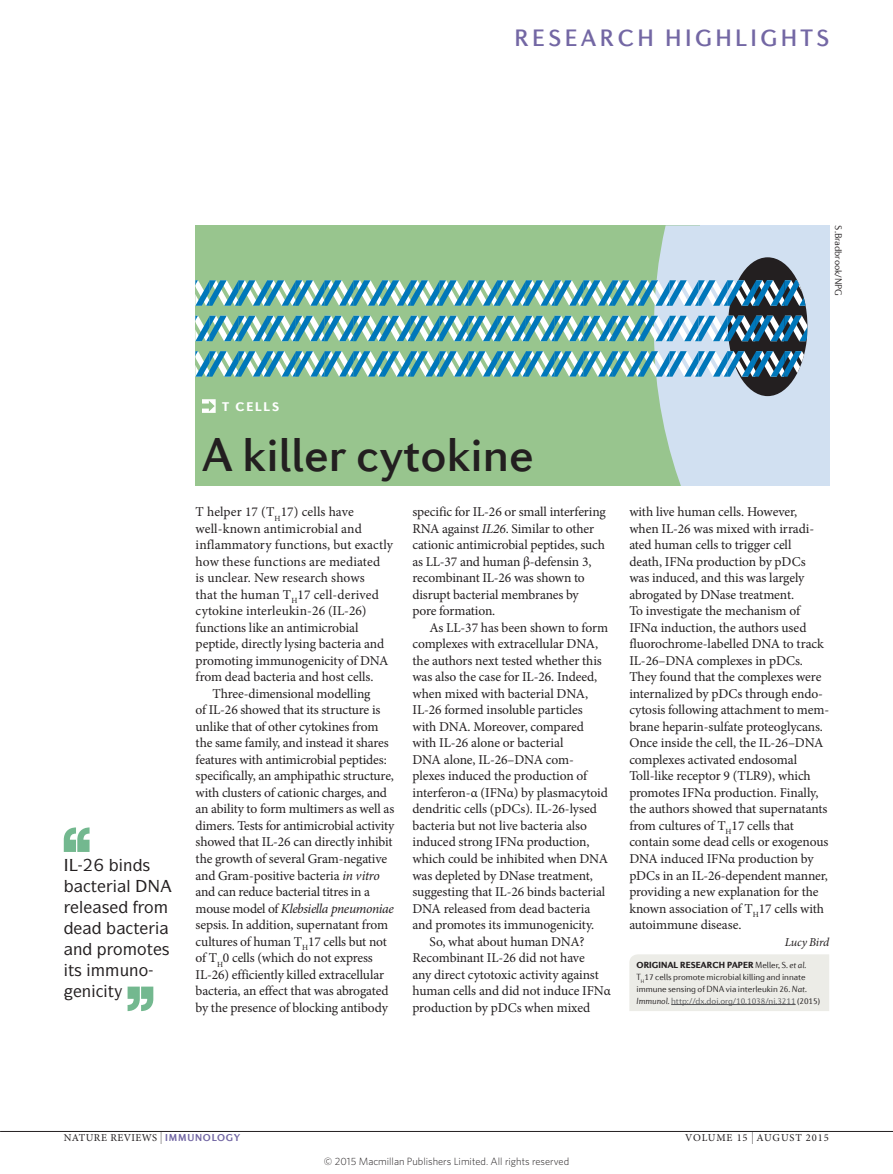
<style>
.page{position:relative;width:893px;height:1174px;background:#fff}
.page>*{position:absolute;margin:0;border:0;box-sizing:border-box;transform-origin:0 0}
.Title_large{font:500 48px "Diverda Sans Com";color:#231f20}
.t1{font:500 24px "Diverda Sans Com";letter-spacing:.14em;color:#7367a4}
.Pull_quote{font:500 16.5px "ITC Symbol Std";color:#231f20}
.Body_text{font:13.5px/16.5px "Minion Pro";letter-spacing:-.01em;color:#231f20}
.Body_first{font:13.5px/16.5px "Minion Pro";color:#231f20}
.Strapline{font:900 12.75px "Diverda Sans Com";letter-spacing:.14em;color:#fff}
.Author{font:italic 12px "Minion Pro";letter-spacing:-.02em;color:#231f20}
.t2{font:300 10.5px "Whitney";color:#231f20}
.t3{font:10.5px "Minion Pro Regular 2";letter-spacing:.04em;color:#231f20}
.t4{font:10.5px "Minion Pro Regular 2";letter-spacing:.085em;color:#231f20}
.Credit_line{font:300 9.75px "Diverda Sans Com";letter-spacing:-.005em;color:#231f20}
.Info_box_text{font:300 9px/12px "Diverda Sans Com";letter-spacing:-.005em;color:#231f20}
.s1{font-style:italic}
.s2{font-weight:900}
.s3{color:#57585a}
.s4{font-size:12px}
.s5{font-family:"Diverda Sans Com";font-weight:700;font-size:10.2px;color:#7367a4}
</style>
<div class="page">
<div style="left:700px;top:225px;width:129px;height:261px;background:#d1e0f1"></div>
<svg style="left:128px;top:986px;width:25px;height:25px"></svg>
<svg style="left:64px;top:827px;width:26px;height:25px"></svg>
<hr style="left:0;top:1131px;width:893px;height:1px;background:#231f20">
<svg style="left:195px;top:225px;width:612px;height:261px"></svg>
<div style="left:629px;top:954px;width:200px;height:57px;background:#ecece7"></div>
<hr style="left:671px;top:1004px;width:125px;height:1px;background:#57585a">
<h2 class="t1" style="left:514px;top:24px;width:316px">RESEARCH HIGHLIGHTS</h2>
<p class="Credit_line" style="left:844px;top:225px;width:72px;rotate:90deg">S.Bradbrook/NPG</p>
<p class="Pull_quote" style="left:73px;top:938px;width:98px">■ □ □▼▲</p>
<p class="Pull_quote" style="left:120px;top:959px;width:30px">◆■□</p>
<p class="Strapline" style="left:222px;top:399px;width:58px">T CELLS</p>
<p class="Title_large" style="left:202px;top:427px;width:333px">A killer cytokine</p>
<p class="Body_first" style="left:196px;top:504px;width:199px">T helper 17 (T<sub>H</sub>17) cells have well-known antimicrobial and inflammatory functions, but exactly how these functions are mediated<br>is unclear. New research shows<br>that the human T<sub>H</sub>17 cell-derived cytokine interleukin-26 (IL-26) functions like an antimicrobial peptide, directly lysing bacteria and promoting immunogenicity of DNA from dead bacteria and host cells.</p>
<p class="Body_text" style="left:196px;top:685px;width:200px;text-indent:17px">Three-dimensional modelling<br>of IL-26 showed that its structure is unlike that of other cytokines from the same family, and instead it shares features with antimicrobial peptides: specifically, an amphipathic structure, with clusters of cationic charges, and an ability to form multimers as well as dimers. Tests for antimicrobial activity showed that IL-26 can directly inhibit the growth of several Gram-negative and Gram-positive bacteria <span class="s1">in vitro </span>and can reduce bacterial titres in a mouse model of <span class="s1">Klebsiella pneumoniae </span>sepsis. In addition, supernatant from cultures of human T<sub>H</sub>17 cells but not of T<sub>H</sub>0 cells (which do not express IL-26) efficiently killed extracellular bacteria, an effect that was abrogated by the presence of blocking antibody</p>
<p class="Body_text" style="left:412px;top:504px;width:195px">specific for IL-26 or small interfering<br>RNA against <span class="s1">IL26</span>. Similar to other cationic antimicrobial peptides, such as LL-37 and human β-defensin 3, recombinant IL-26 was shown to disrupt bacterial membranes by pore formation.</p>
<p class="Body_text" style="left:412px;top:619px;width:197px;text-indent:17px">As LL-37 has been shown to form complexes with extracellular DNA, the authors next tested whether this was also the case for IL-26. Indeed, when mixed with bacterial DNA, IL-26 formed insoluble particles with DNA. Moreover, compared with IL-26 alone or bacterial<br>DNA alone, IL-26–DNA com&shy;plexes induced the production of interferon-α (IFNα) by plasmacytoid dendritic cells (pDCs). IL-26-lysed bacteria but not live bacteria also induced strong IFNα production, which could be inhibited when DNA was depleted by DNase treatment, suggesting that IL-26 binds bacterial DNA released from dead bacteria and promotes its immunogenicity.</p>
<p class="Body_text" style="left:412px;top:933px;width:200px;text-indent:17px">So, what about human DNA?<br>Recombinant IL-26 did not have<br>any direct cytotoxic activity against human cells and did not induce IFNα production by pDCs when mixed</p>
<p class="Body_text" style="left:629px;top:504px;width:201px">with live human cells. However, when IL-26 was mixed with irradi&shy;ated human cells to trigger cell<br>death, IFNα production by pDCs<br>was induced, and this was largely abrogated by DNase treatment.<br>To investigate the mechanism of IFNα induction, the authors used fluorochrome-labelled DNA to track IL-26–DNA complexes in pDCs.<br>They found that the complexes were internalized by pDCs through endo&shy;cytosis following attachment to mem&shy;brane heparin-sulfate proteoglycans.<br>Once inside the cell, the IL-26–DNA complexes activated endosomal Toll-like receptor 9 (TLR9), which promotes IFNα production. Finally, the authors showed that supernatants from cultures of T<sub>H</sub>17 cells that contain some dead cells or exogenous DNA induced IFNα production by pDCs in an IL-26-dependent manner, providing a new explanation for the known association of T<sub>H</sub>17 cells with autoimmune disease.</p>
<p class="Author" style="left:785px;top:934px;width:46px">Lucy Bird</p>
<p class="Info_box_text" style="left:637px;top:958px;width:185px"><span class="s2">ORIGINAL RESEARCH PAPER</span> Meller, S. <span class="s1">et al.<br></span>T<sub>H</sub>17 cells promote microbial killing and innate immune sensing of DNA via interleukin 26. <span class="s1">Nat.<br>Immunol.</span> <span class="s3">http://dx.doi.org/10.1038/ni.3211</span> (2015)</p>
<p class="t3" style="left:64px;top:1130px;width:178px">NATURE REVIEWS <span class="s4">|</span> <span class="s5">IMMUNOLOGY</span></p>
<p class="t4" style="left:685px;top:1130px;width:145px">VOLUME 15 <span class="s4">|</span> AUGUST 2015</p>
<p class="t2" style="left:324px;top:1154px;width:247px">© 2015 Macmillan Publishers Limited. All rights reserved</p>
</div>
